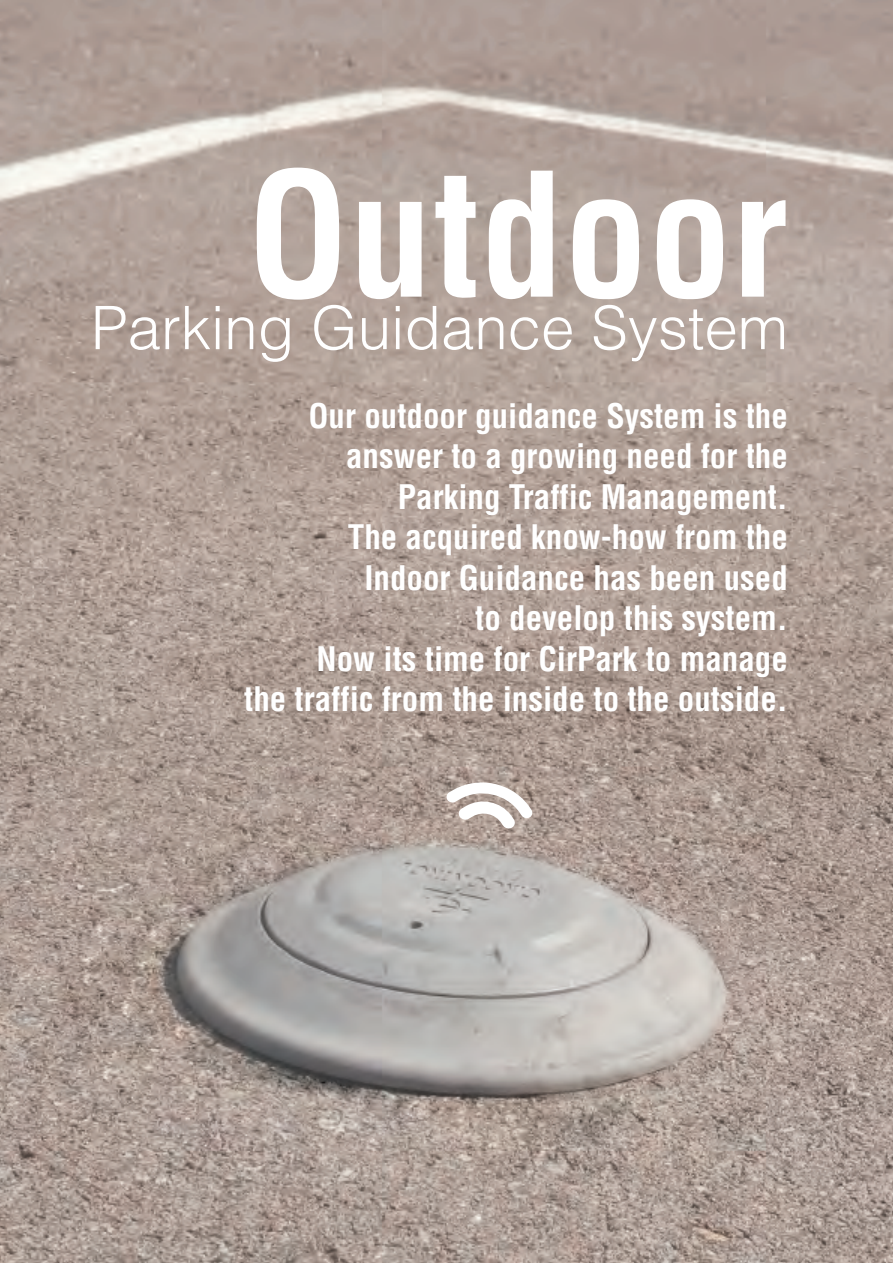
<style>
.page{position:relative;width:893px;height:1263px;background:#fff}
.page>*{position:absolute;margin:0;border:0;box-sizing:border-box;transform-origin:0 0}
.t1{font:700 condensed 168px "Helvetica";color:#fff}
.t2{font:300 60px "Helvetica";color:#fff}
.t3{font:700 condensed 33px/40.5px "Helvetica";color:#fff;text-align:right}
</style>
<div class="page">
<img style="left:0;top:0;width:893px;height:1263px">
<svg style="left:446px;top:776px;width:87px;height:53px"></svg>
<h1 class="t1" style="left:247px;top:130px;width:543px">Outdoor</h1>
<h2 class="t2" style="left:91px;top:290px;width:698px">Parking Guidance System</h2>
<p class="t3" style="left:244px;top:395px;width:545px">Our outdoor guidance System is the answer to a growing need for the<br>Parking Traffic Management.<br>The acquired know-how from the<br>Indoor Guidance has been used<br>to develop this system.<br>Now its time for CirPark to manage<br>the traffic from the inside to the outside.</p>
</div>
